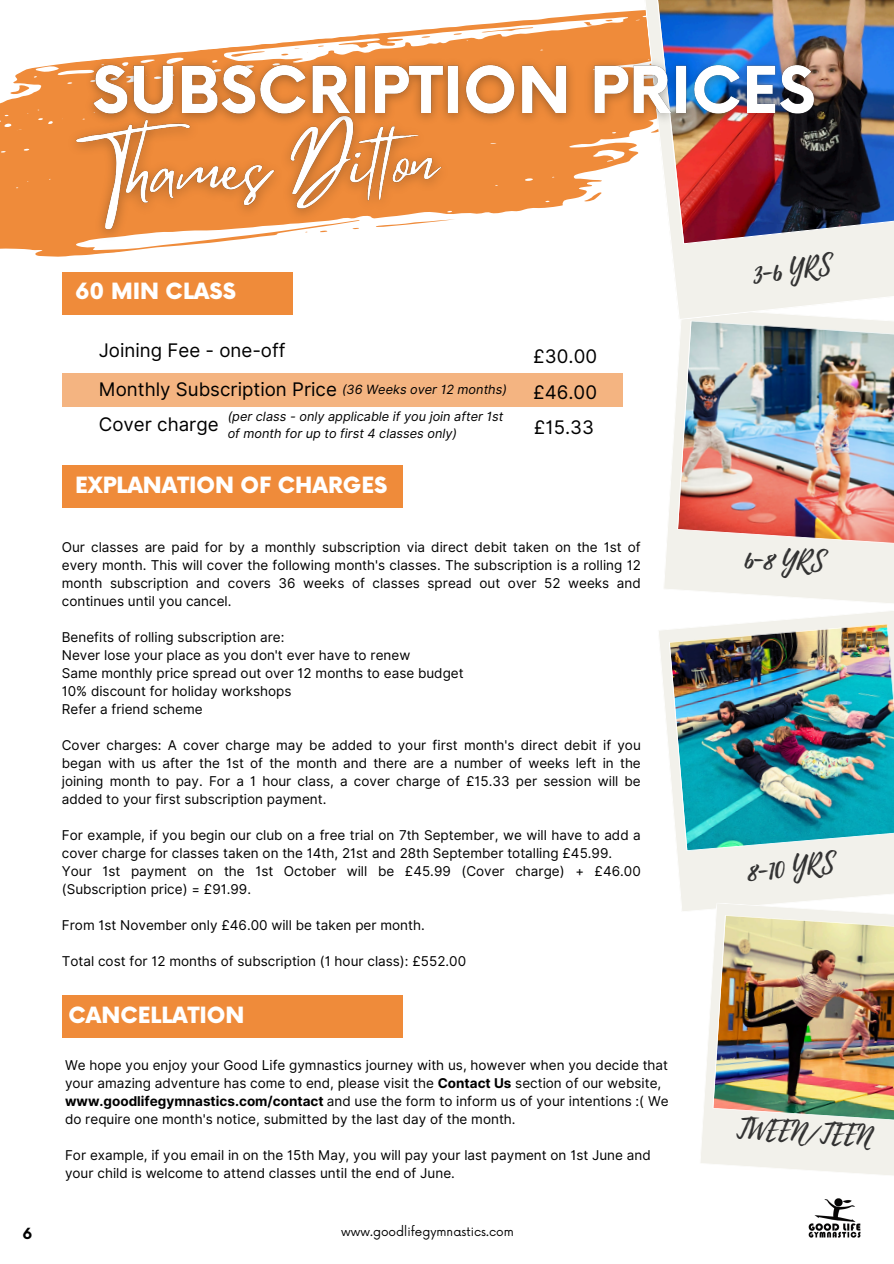
<style>
.page{position:relative;width:894px;height:1264px;background:#fff}
.page>*{position:absolute;margin:0;border:0;box-sizing:border-box;transform-origin:0 0}
.t1{font:26.55px "Playlist Script";color:#323232}
.t2{font:900 21.75px "Now";color:#fff}
.t3{font:18.75px "Inter";color:#000}
.t4{font:700 15px "Now";color:#000}
.t5{font:13.5px/18px "Inter";color:#000}
.t6{font:italic 12.75px/17px "Inter";color:#000}
.t7{font:12px "Now";color:#000}
.s1{font-weight:700}
</style>
<div class="page">
<svg style="left:28px;top:10px;width:613px;height:59px"></svg>
<svg style="left:481px;top:27px;width:52px;height:7px"></svg>
<svg style="left:583px;top:21px;width:10px;height:5px"></svg>
<svg style="left:421px;top:36px;width:9px;height:2px"></svg>
<svg style="left:453px;top:33px;width:9px;height:2px"></svg>
<svg style="left:605px;top:19px;width:7px;height:3px"></svg>
<svg style="left:318px;top:45px;width:6px;height:2px"></svg>
<svg style="left:0;top:69px;width:639px;height:188px;fill:#ef8b3a"></svg>
<svg style="left:583px;top:192px;width:19px;height:10px"></svg>
<svg style="left:582px;top:134px;width:17px;height:1px"></svg>
<svg style="left:681px;top:891px;width:212px;height:20px;fill:#f2f1eb"></svg>
<img style="left:659px;top:611px;width:234px;height:280px">
<svg style="left:664px;top:396px;width:13px;height:193px;fill:#f5f5f0"></svg>
<img style="left:677px;top:320px;width:216px;height:283px">
<svg style="left:699px;top:902px;width:13px;height:262px"></svg>
<img style="left:712px;top:902px;width:181px;height:273px">
<svg style="left:676px;top:288px;width:217px;height:32px;fill:#f2f1eb"></svg>
<img style="left:641px;top:0;width:252px;height:288px">
<img style="left:57px;top:89px;width:406px;height:164px">
<img style="left:78px;top:50px;width:752px;height:84px">
<img style="left:808px;top:1198px;width:53px;height:40px">
<div style="left:62px;top:272px;width:230px;height:42px;background:#ef8b3a"></div>
<div style="left:62px;top:373px;width:560px;height:33px;background:#f4b481"></div>
<div style="left:62px;top:465px;width:340px;height:43px;background:#ef8b3a"></div>
<div style="left:62px;top:995px;width:340px;height:42px;background:#ef8b3a"></div>
<h5 class="t2" style="left:75px;top:280px;width:162px">60 MIN CLASS</h5>
<h6 class="t3" style="left:99px;top:338px;width:188px">Joining Fee - one-off</h6>
<h6 class="t3" style="left:99px;top:378px;width:240px">Monthly Subscription Price</h6>
<h5 class="t3" style="left:99px;top:413px;width:121px">Cover charge</h5>
<h5 class="t6" style="left:228px;top:408px;width:277px">(per class - only applicable if you join after 1st of month for up to first 4 classes only)</h5>
<p class="t6" style="left:342px;top:380px;width:166px">(36 Weeks over 12 months)</p>
<h6 class="t2" style="left:75px;top:473px;width:314px">EXPLANATION OF CHARGES</h6>
<h4 class="t3" style="left:533px;top:345px;width:65px">£30.00</h4>
<h3 class="t3" style="left:533px;top:381px;width:65px">£46.00</h3>
<p class="t3" style="left:533px;top:416px;width:62px">£15.33</p>
<h4 class="t5" style="left:62px;top:538px;width:580px;text-align:justify">Our classes are paid for by a monthly subscription via direct debit taken on the 1st of every month. This will cover the following month's classes. The subscription is a rolling 12 month subscription and covers 36 weeks of classes spread out over 52 weeks and continues until you cancel.</h4>
<h6 class="t5" style="left:62px;top:628px;width:403px">Benefits of rolling subscription are:<br>Never lose your place as you don't ever have to renew<br>Same monthly price spread out over 12 months to ease budget 10% discount for holiday workshops<br>Refer a friend scheme</h6>
<h6 class="t5" style="left:62px;top:736px;width:580px;text-align:justify">Cover charges: A cover charge may be added to your first month's direct debit if you began with us after the 1st of the month and there are a number of weeks left in the joining month to pay. For a 1 hour class, a cover charge of £15.33 per session will be added to your first subscription payment.</h6>
<h6 class="t5" style="left:62px;top:826px;width:580px">For example, if you begin our club on a free trial on 7th September, we will have to add a cover charge for classes taken on the 14th, 21st and 28th September totalling £45.99.<br>Your 1st payment on the 1st October will be £45.99 (Cover charge) + £46.00 (Subscription price) = £91.99.</h6>
<h6 class="t5" style="left:62px;top:916px;width:364px">From 1st November only £46.00 will be taken per month.</h6>
<h6 class="t5" style="left:62px;top:952px;width:405px">Total cost for 12 months of subscription (1 hour class): £552.00</h6>
<h3 class="t2" style="left:68px;top:1003px;width:177px">CANCELLATION</h3>
<h6 class="t5" style="left:65px;top:1055px;width:605px">We hope you enjoy your Good Life gymnastics journey with us, however when you decide that your amazing adventure has come to end, please visit the <span class="s1">Contact Us</span> section of our website, <span class="s1">www.goodlifegymnastics.com/contact</span> and use the form to inform us of your intentions :( We do require one month's notice, submitted by the last day of the month.</h6>
<h6 class="t5" style="left:65px;top:1145px;width:587px">For example, if you email in on the 15th May, you will pay your last payment on 1st June and your child is welcome to attend classes until the end of June.</h6>
<h5 class="t4" style="left:22px;top:1225px;width:11px">6</h5>
<h5 class="t7" style="left:341px;top:1224px;width:174px">www.goodlifegymnastics.com</h5>
<p class="t1" style="left:751px;top:254px;width:80px;rotate:-6deg">3-6 YRS</p>
<h4 class="t1" style="left:745px;top:538px;width:82px;rotate:3deg">6-8 YRS</h4>
<h3 class="t1" style="left:744px;top:852px;width:89px;rotate:-6deg">8-10 YRS</h3>
<h5 class="t1" style="left:737px;top:1109px;width:137px;rotate:3deg">TWEEN/TEEN</h5>
</div>
